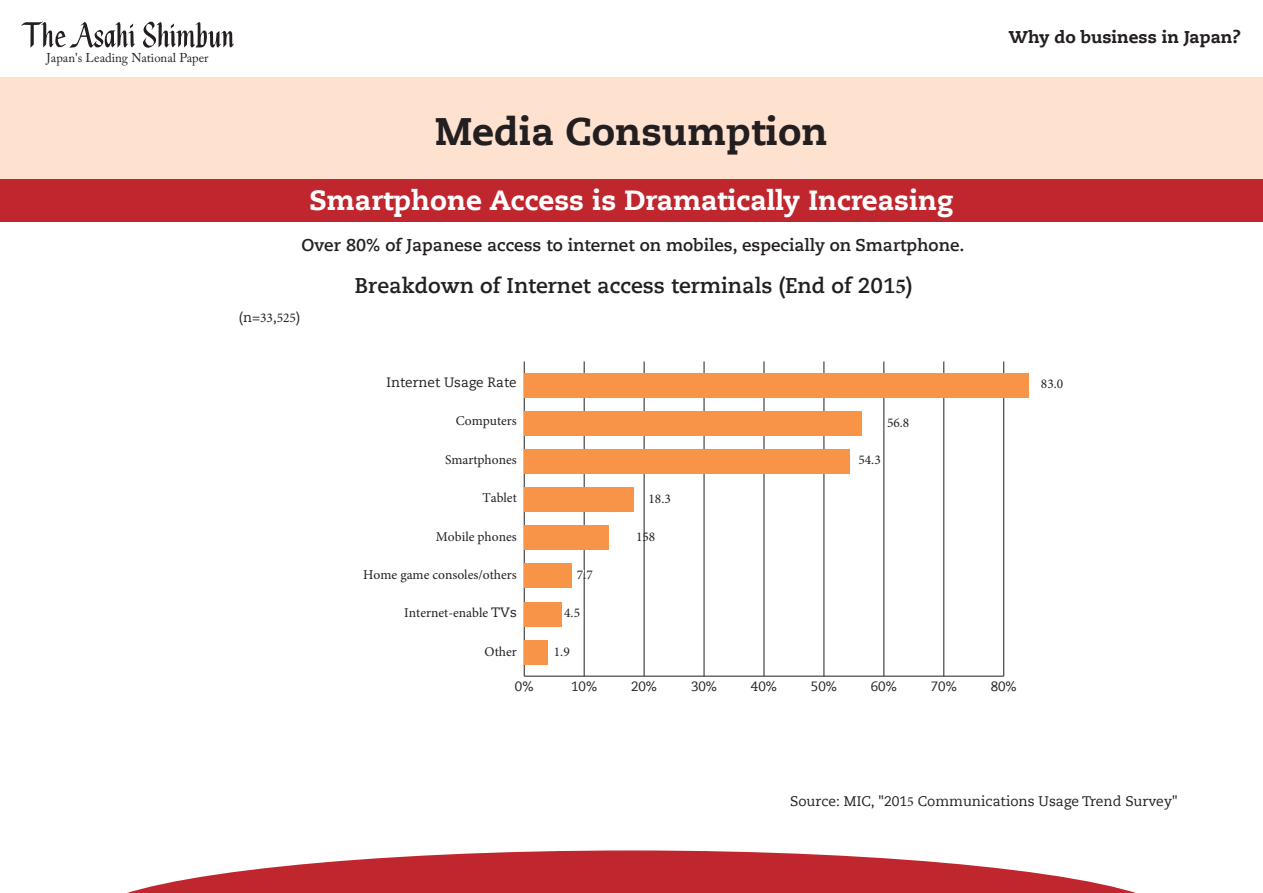
<style>
.page{position:relative;width:1263px;height:893px;background:#fff}
.page>*{position:absolute;margin:0;border:0;box-sizing:border-box;transform-origin:0 0}
.t1{font:800 38.25px "Caecilia LT Std";color:#231f20}
.t2{font:800 27.6px "Caecilia LT Std";color:#fff}
.t3{font:700 21.3px "Caecilia LT Std";color:#231f20}
.t4{font:700 16.95px "Caecilia LT Std";color:#231f20}
.t5{font:800 16.95px "Caecilia LT Std";color:#231f20}
.t6{font:13.8px "Caecilia LT Std";color:#231f20}
.t7{font:13.5px "Minion Pro";color:#231f20}
.t8{font:13.5px "Caecilia LT Std";color:#231f20}
.t9{font:13.35px "Caecilia LT Std";color:#231f20}
.t10{font:13.35px "Minion Pro";color:#231f20}
.t11{font:12.75px "Adobe Caslon Pro";color:#231f20}
.s1{font-family:"Minion Pro"}
.s2{font-family:"Caecilia LT Std"}
</style>
<div class="page">
<div style="left:0;top:78px;width:1263px;height:144px;background:#fee2cf"></div>
<svg style="left:127px;top:850px;width:1009px;height:43px;fill:#c0262d"></svg>
<svg style="left:143px;top:21px;width:91px;height:27px"></svg>
<svg style="left:21px;top:21px;width:114px;height:27px"></svg>
<div style="left:0;top:180px;width:1263px;height:42px;background:#c0262d"></div>
<hr style="left:524px;top:676px;width:480px;height:1px;background:#231f20">
<hr style="left:584px;top:361px;width:1px;height:315px;background:#231f20">
<hr style="left:644px;top:361px;width:1px;height:315px;background:#231f20">
<hr style="left:704px;top:361px;width:1px;height:315px;background:#231f20">
<hr style="left:764px;top:361px;width:1px;height:315px;background:#231f20">
<hr style="left:824px;top:361px;width:1px;height:315px;background:#231f20">
<hr style="left:883px;top:361px;width:1px;height:315px;background:#231f20">
<hr style="left:943px;top:361px;width:1px;height:315px;background:#231f20">
<hr style="left:1003px;top:361px;width:1px;height:315px;background:#231f20">
<hr style="left:524px;top:361px;width:1px;height:315px;background:#231f20">
<div style="left:524px;top:373px;width:504px;height:25px;background:#f79447"></div>
<div style="left:524px;top:411px;width:338px;height:25px;background:#f79447"></div>
<div style="left:524px;top:449px;width:326px;height:25px;background:#f79447"></div>
<div style="left:524px;top:487px;width:110px;height:25px;background:#f79447"></div>
<div style="left:524px;top:525px;width:85px;height:25px;background:#f79447"></div>
<div style="left:524px;top:563px;width:48px;height:25px;background:#f79447"></div>
<div style="left:524px;top:602px;width:37px;height:25px;background:#f79447"></div>
<div style="left:524px;top:640px;width:24px;height:25px;background:#f79447"></div>
<svg style="left:583px;top:569px;width:2px;height:13px"></svg>
<p class="t11" style="left:47px;top:50px;width:163px">Japan's Leading National Paper</p>
<h1 class="t1" style="left:435px;top:108px;width:394px">Media Consumption</h1>
<h2 class="t2" style="left:309px;top:183px;width:646px">Smartphone Access is Dramatically Increasing</h2>
<p class="t4" style="left:302px;top:235px;width:664px">Over 80% of Japanese access to internet on mobiles, especially on Smartphone.</p>
<h3 class="t3" style="left:355px;top:273px;width:559px">Breakdown of Internet access terminals (End of 201<span class="s1">5</span>)</h3>
<p class="t9" style="left:239px;top:309px;width:63px">(n=<span class="s1">33</span>,<span class="s1">525</span>)</p>
<p class="t8" style="left:386px;top:375px;width:132px">Internet Usage Rate</p>
<p class="t7" style="left:456px;top:412px;width:62px">Computers</p>
<p class="t7" style="left:445px;top:450px;width:73px">Smartphones</p>
<p class="t7" style="left:482px;top:489px;width:36px">Tablet</p>
<p class="t7" style="left:436px;top:527px;width:82px">Mobile phones</p>
<p class="t7" style="left:363px;top:566px;width:155px">Home game consoles/others</p>
<p class="t7" style="left:404px;top:604px;width:114px">Internet-enable <span class="s2">TVs</span></p>
<p class="t7" style="left:485px;top:642px;width:34px">Other</p>
<p class="t10" style="left:577px;top:566px;width:17px">7.7</p>
<p class="t10" style="left:564px;top:604px;width:17px">4.5</p>
<p class="t10" style="left:554px;top:642px;width:17px">1.9</p>
<p class="t10" style="left:648px;top:490px;width:24px">18.3</p>
<p class="t10" style="left:636px;top:528px;width:21px">158</p>
<p class="t10" style="left:887px;top:414px;width:24px">56.8</p>
<p class="t10" style="left:858px;top:451px;width:24px">54.3</p>
<p class="t5" style="left:1009px;top:27px;width:233px">Why do business in Japan?</p>
<p class="t10" style="left:1041px;top:374px;width:24px">83.0</p>
<p class="t9" style="left:515px;top:678px;width:20px">0%</p>
<p class="t9" style="left:571px;top:678px;width:28px">10%</p>
<p class="t9" style="left:631px;top:678px;width:28px">20%</p>
<p class="t9" style="left:691px;top:678px;width:28px">30%</p>
<p class="t9" style="left:751px;top:678px;width:28px">40%</p>
<p class="t9" style="left:811px;top:678px;width:28px">50%</p>
<p class="t9" style="left:871px;top:678px;width:28px">60%</p>
<p class="t9" style="left:931px;top:678px;width:28px">70%</p>
<p class="t9" style="left:991px;top:678px;width:28px">80%</p>
<p class="t6" style="left:790px;top:793px;width:389px">Source: MIC, "201<span class="s1">5</span> Communications Usage Trend Survey"</p>
</div>
